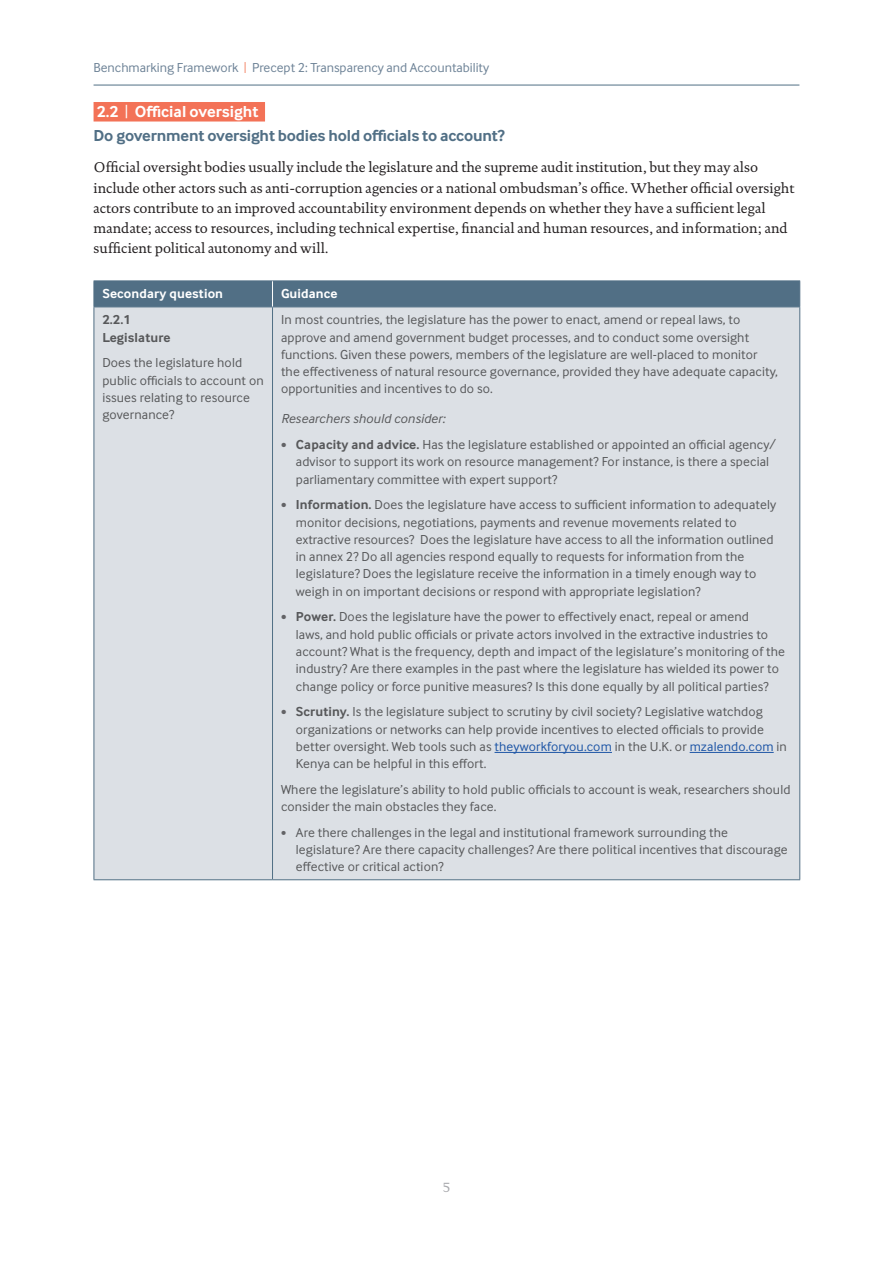
<style>
.page{position:relative;width:893px;height:1263px;background:#fff}
.page>*{position:absolute;margin:0;border:0;box-sizing:border-box;transform-origin:0 0}
.t1{font:700 16.5px/24px "Inter Face";letter-spacing:-.01em;color:#516f85}
.t2{font:14.25px/20.2px "DTL Documenta T";color:#231f20}
.t3{font:13.5px/17.2px "Inter Face";letter-spacing:.01em;color:#57585a}
.t4{font:13.5px "Inter Face";color:#6e8397}
.t5{font:italic 13.5px "Inter Face";letter-spacing:.01em;color:#57585a}
.t6{font:700 13.5px "Inter Face";letter-spacing:.01em;color:#fff}
.t7{font:700 13.5px/17.2px "Inter Face";letter-spacing:.01em;color:#57585a}
.t8{font:13.5px "DTL Documenta T";color:#a8a9ad}
.s1{color:#f58d71}
.s2{color:#fff}
.s3{font-weight:400;color:#fff}
.s4{font-weight:700;font-size:10.5px;color:#636366}
.s5{font-weight:700}
.s6{color:#1e56a6}
.s7{font-size:10.5px;color:#636366}
</style>
<div class="page">
<hr style="left:94px;top:85px;width:705px;height:1px;background:#516f85">
<div style="left:94px;top:102px;width:171px;height:20px;background:#f37257"></div>
<div style="left:95px;top:308px;width:704px;height:571px;background:#dce0e5"></div>
<hr style="left:94px;top:280px;width:179px;height:1px;background:#516f85">
<hr style="left:273px;top:280px;width:527px;height:1px;background:#516f85">
<hr style="left:94px;top:307px;width:179px;height:1px;background:#516f85">
<hr style="left:94px;top:307px;width:1px;height:572px;background:#516f85">
<hr style="left:273px;top:307px;width:527px;height:1px;background:#516f85">
<hr style="left:272px;top:307px;width:1px;height:572px;background:#516f85">
<hr style="left:799px;top:307px;width:1px;height:572px;background:#516f85">
<hr style="left:94px;top:879px;width:179px;height:1px;background:#516f85">
<hr style="left:273px;top:879px;width:527px;height:1px;background:#516f85">
<div style="left:94px;top:281px;width:706px;height:26px;background:#516f85"></div>
<hr style="left:495px;top:752px;width:117px;height:1px;background:#1e56a6">
<hr style="left:690px;top:752px;width:84px;height:1px;background:#1e56a6">
<p class="t4" style="left:94px;top:60px;width:397px">Benchmarking Framework <span class="s1">|</span> Precept 2: Transparency and Accountability</p>
<p class="t1" style="left:94px;top:100px;width:413px"><span class="s2">2.2</span> <span class="s3">|</span> <span class="s2">Official oversight<br></span>Do government oversight bodies hold officials to account?</p>
<p class="t2" style="left:94px;top:157px;width:702px">Official oversight bodies usually include the legislature and the supreme audit institution, but they may also include other actors such as anti-corruption agencies or a national ombudsman’s office. Whether official oversight actors contribute to an improved accountability environment depends on whether they have a sufficient legal mandate; access to resources, including technical expertise, financial and human resources, and information; and sufficient political autonomy and will.</p>
<p class="t6" style="left:102px;top:286px;width:122px">Secondary question</p>
<p class="t6" style="left:281px;top:286px;width:58px">Guidance</p>
<p class="t7" style="left:102px;top:311px;width:70px">2.2.1<br>Legislature</p>
<p class="t3" style="left:102px;top:354px;width:163px">Does the legislature hold public officials to account on issues relating to resource governance?</p>
<p class="t3" style="left:281px;top:311px;width:498px">In most countries, the legislature has the power to enact, amend or repeal laws, to approve and amend government budget processes, and to conduct some oversight functions. Given these powers, members of the legislature are well-placed to monitor the effectiveness of natural resource governance, provided they have adequate capacity, opportunities and incentives to do so.</p>
<p class="t5" style="left:281px;top:411px;width:166px">Researchers should consider:</p>
<p class="t3" style="left:296px;top:436px;width:482px;text-indent:-15px"><span class="s4">•</span> <span class="s5">Capacity and advice.</span> Has the legislature established or appointed an official agency/ advisor to support its work on resource management? For instance, is there a special parliamentary committee with expert support?</p>
<p class="t3" style="left:296px;top:496px;width:482px;text-indent:-15px"><span class="s4">•</span> <span class="s5">Information.</span> Does the legislature have access to sufficient information to adequately monitor decisions, negotiations, payments and revenue movements related to extractive resources? Does the legislature have access to all the information outlined in annex 2? Do all agencies respond equally to requests for information from the legislature? Does the legislature receive the information in a timely enough way to weigh in on important decisions or respond with appropriate legislation?</p>
<p class="t3" style="left:296px;top:608px;width:491px;text-indent:-15px"><span class="s4">•</span> <span class="s5">Power.</span> Does the legislature have the power to effectively enact, repeal or amend<br>laws, and hold public officials or private actors involved in the extractive industries to account? What is the frequency, depth and impact of the legislature’s monitoring of the industry? Are there examples in the past where the legislature has wielded its power to change policy or force punitive measures? Is this done equally by all political parties?</p>
<p class="t3" style="left:296px;top:703px;width:492px;text-indent:-15px"><span class="s4">•</span> <span class="s5">Scrutiny.</span> Is the legislature subject to scrutiny by civil society? Legislative watchdog organizations or networks can help provide incentives to elected officials to provide better oversight. Web tools such as <span class="s6">theyworkforyou.com</span> in the U.K. or <span class="s6">mzalendo.com</span> in Kenya can be helpful in this effort.</p>
<p class="t3" style="left:281px;top:780px;width:511px">Where the legislature’s ability to hold public officials to account is weak, researchers should consider the main obstacles they face.</p>
<p class="t3" style="left:296px;top:823px;width:493px;text-indent:-15px"><span class="s7">•</span> Are there challenges in the legal and institutional framework surrounding the legislature? Are there capacity challenges? Are there political incentives that discourage effective or critical action?</p>
<p class="t8" style="left:442px;top:1180px;width:10px">5</p>
</div>
